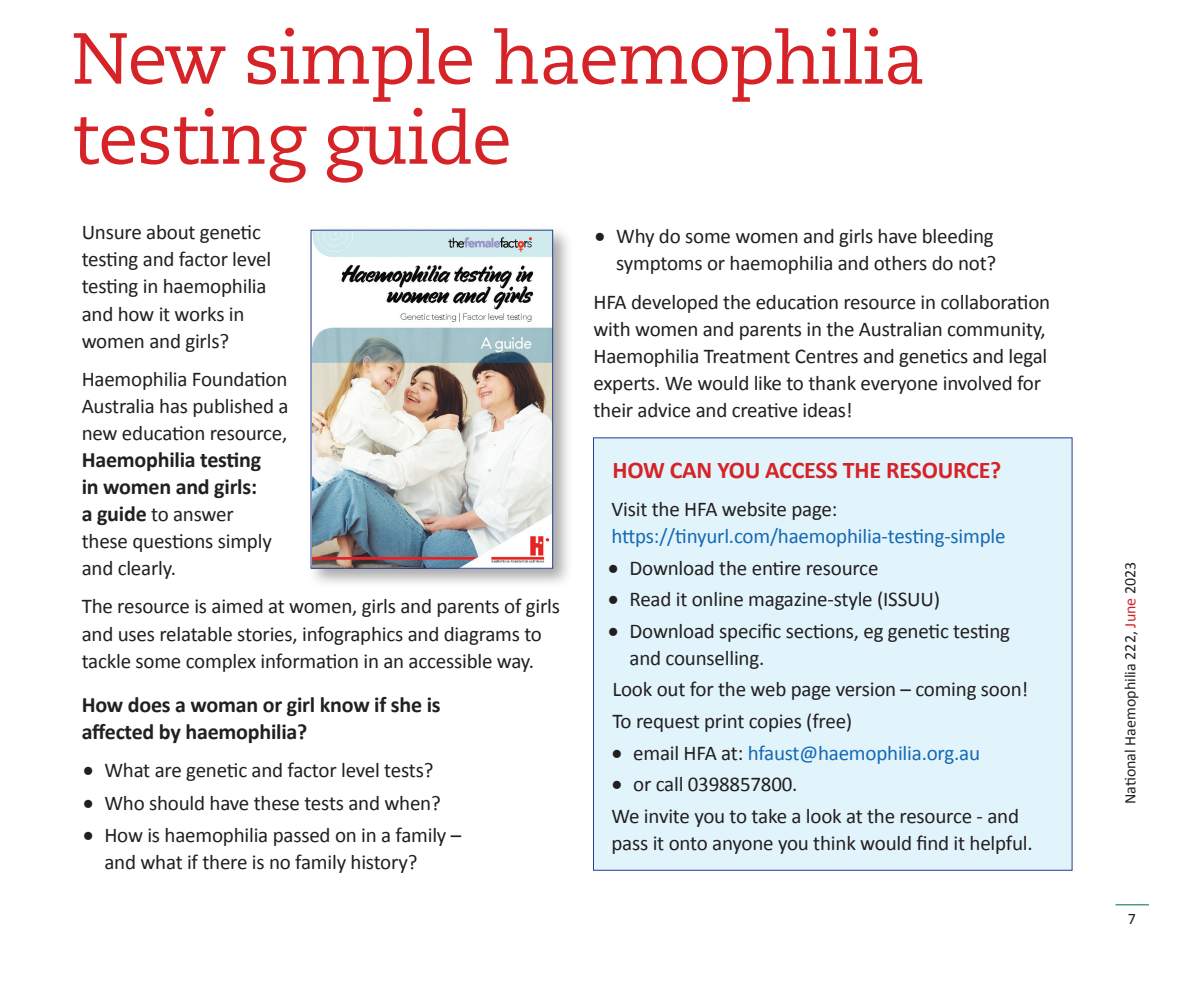
<style>
.page{position:relative;width:1185px;height:989px;background:#fff}
.page>*{position:absolute;margin:0;border:0;box-sizing:border-box;transform-origin:0 0}
.t1{font:72px/80px "Caecilia LT Std";letter-spacing:-.02em;color:#d62327}
.t2{font:700 24px "Calibri";letter-spacing:-.01em;color:#d62327}
.t3{font:700 22px/27px "Calibri";letter-spacing:-.01em;color:#231f20}
.t4{font:21px/27px "Calibri";letter-spacing:-.01em;color:#231f20}
.t5{font:21px "Calibri";letter-spacing:-.01em;color:#1768b4}
.t6{font:16px "Calibri";color:#231f20}
.s1{font-weight:700;font-size:22px}
.s2{font-size:26px}
.s3{font-size:26px;color:#231f20}
.s4{color:#231f20}
.s5{color:#d1232a}
</style>
<div class="page">
<hr style="left:1115px;top:904px;width:33px;height:1px;background:#01674c">
<div style="left:593px;top:437px;width:479px;height:433px;background:#e1f4fc"></div>
<div style="left:307px;top:226px;width:266px;height:362px;background:#231f20;opacity:.39"></div>
<img style="left:313px;top:232px;width:238px;height:334px">
<div style="left:311px;top:230px;width:242px;height:338px;border:1px solid #253f8e"></div>
<h1 class="t1" style="left:72px;top:20px;width:854px">New simple haemophilia testing guide</h1>
<p class="t4" style="left:82px;top:219px;width:191px">Unsure about genetic testing and factor level testing in haemophilia and how it works in women and girls?</p>
<p class="t4" style="left:82px;top:365px;width:208px;text-align:justify">Haemophilia Foundation Australia has published a new education resource,</p>
<p class="t3" style="left:82px;top:446px;width:181px">Haemophilia testing in women and girls:</p>
<p class="t4" style="left:82px;top:500px;width:192px"><span class="s1">a guide</span> to answer these questions simply and clearly.</p>
<p class="t4" style="left:82px;top:592px;width:480px">The resource is aimed at women, girls and parents of girls and uses relatable stories, infographics and diagrams to tackle some complex information in an accessible way.</p>
<p class="t3" style="left:82px;top:690px;width:360px">How does a woman or girl know if she is affected by haemophilia?</p>
<p class="t4" style="left:82px;top:756px;width:353px"><span class="s2">•</span> What are genetic and factor level tests?</p>
<p class="t4" style="left:82px;top:788px;width:361px"><span class="s2">•</span> Who should have these tests and when?</p>
<p class="t4" style="left:104px;top:821px;width:358px;text-indent:-23px"><span class="s2">•</span> How is haemophilia passed on in a family – and what if there is no family history?</p>
<p class="t4" style="left:593px;top:223px;width:404px;text-align:right"><span class="s2">•</span> Why do some women and girls have bleeding symptoms or haemophilia and others do not?</p>
<p class="t4" style="left:593px;top:288px;width:458px">HFA developed the education resource in collaboration with women and parents in the Australian community, Haemophilia Treatment Centres and genetics and legal experts. We would like to thank everyone involved for their advice and creative ideas!</p>
<p class="t2" style="left:612px;top:454px;width:390px">HOW CAN YOU ACCESS THE RESOURCE?</p>
<p class="t4" style="left:611px;top:495px;width:227px">Visit the HFA website page:</p>
<p class="t5" style="left:611px;top:522px;width:395px">https://tinyurl.com/haemophilia-testing-simple</p>
<p class="t4" style="left:607px;top:554px;width:273px"><span class="s2">•</span> Download the entire resource</p>
<p class="t4" style="left:607px;top:585px;width:335px"><span class="s2">•</span> Read it online magazine-style (ISSUU)</p>
<p class="t4" style="left:629px;top:617px;width:382px;text-indent:-23px"><span class="s2">•</span> Download specific sections, eg genetic testing and counselling.</p>
<p class="t4" style="left:612px;top:673px;width:417px;line-height:31.6px">Look out for the web page version – coming soon!<br>To request print copies (free)</p>
<p class="t5" style="left:610px;top:739px;width:371px"><span class="s3">•</span> <span class="s4">email HFA at:</span> hfaust@haemophilia.org.au</p>
<p class="t4" style="left:610px;top:768px;width:410px;line-height:31.6px"><span class="s2">•</span> or call 0398857800.<br>We invite you to take a look at the resource - and</p>
<p class="t4" style="left:611px;top:829px;width:423px">pass it onto anyone you think would find it helpful.</p>
<p class="t6" style="left:1120px;top:803px;width:244px;rotate:-90deg">National Haemophilia 222, <span class="s5">June</span> 2023</p>
<p class="t6" style="left:1127px;top:907px;width:10px">7</p>
</div>
